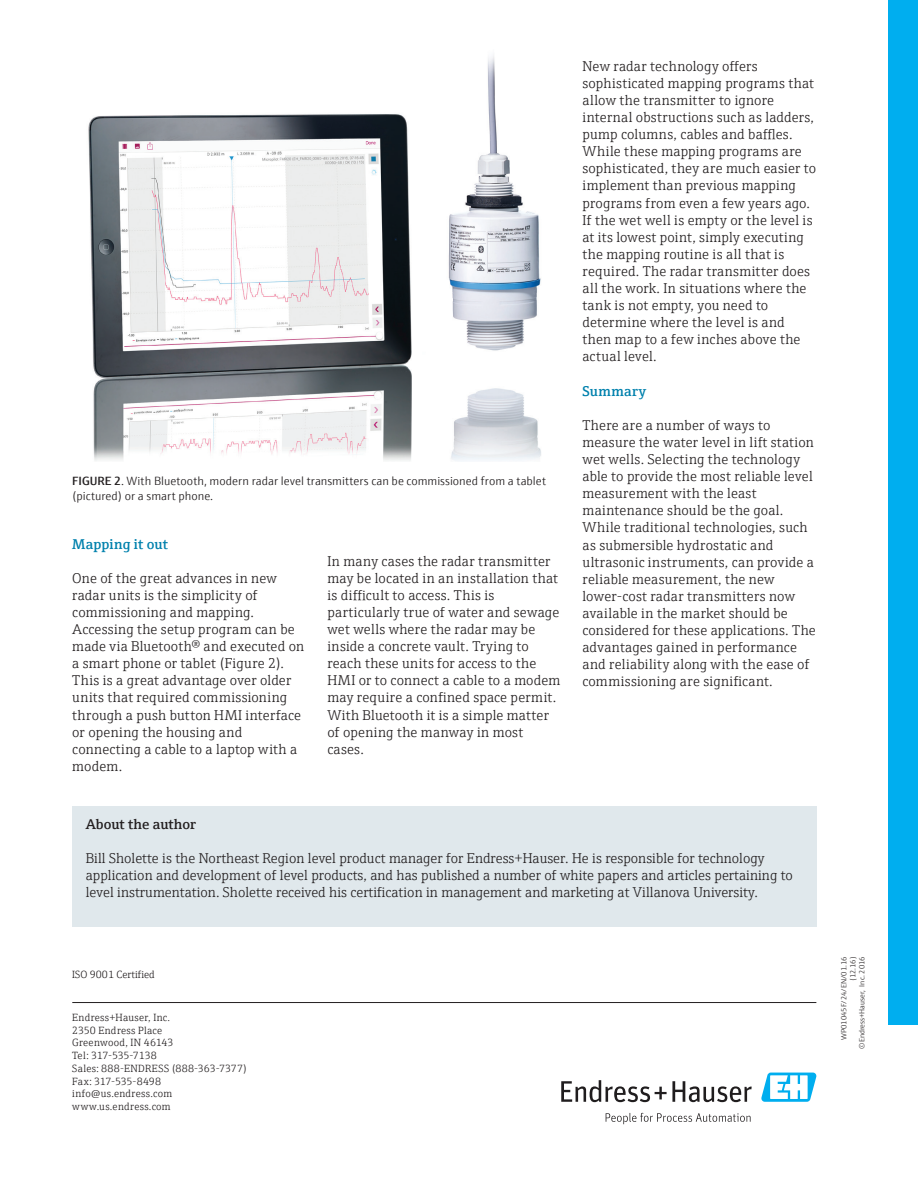
<style>
.page{position:relative;width:918px;height:1188px;background:#fff}
.page>*{position:absolute;margin:0;border:0;box-sizing:border-box;transform-origin:0 0}
.t1{font:300 14.25px/17.1px "E+H Serif";letter-spacing:.01em;color:#231f20}
.t2{font:600 14.25px "E+H Serif";color:#231f20}
.t3{font:600 14.25px "E+H Serif";letter-spacing:.005em;color:#0081ad}
.t4{font:600 14.25px "E+H Serif";letter-spacing:.03em;color:#0081ad}
.t5{font:300 12px/15px "E+H Sans";color:#231f20}
.t6{font:300 10.5px/12.8px "E+H Serif";letter-spacing:.025em;color:#231f20}
.t7{font:300 10.5px "E+H Serif";color:#231f20}
.t8{font:300 7.5px/9px "E+H Sans";color:#231f20;text-align:right}
.s1{font-weight:600}
</style>
<div class="page">
<svg style="left:561px;top:1080px;width:191px;height:22px"></svg>
<svg style="left:606px;top:1113px;width:145px;height:11px"></svg>
<svg style="left:761px;top:1073px;width:55px;height:29px"></svg>
<div style="left:889px;top:0;width:29px;height:1025px;background:#00aeef"></div>
<hr style="left:72px;top:1002px;width:744px;height:1px;background:#231f20">
<div style="left:72px;top:806px;width:744px;height:121px;background:#e0e8ec"></div>
<img style="left:88px;top:55px;width:453px;height:406px">
<p class="t5" style="left:72px;top:472px;width:475px"><span class="s1">FIGURE 2</span>. With Bluetooth, modern radar level transmitters can be commissioned from a tablet (pictured) or a smart phone.</p>
<p class="t3" style="left:72px;top:533px;width:97px">Mapping it out</p>
<p class="t1" style="left:72px;top:568px;width:233px">One of the great advances in new radar units is the simplicity of commissioning and mapping.<br>Accessing the setup program can be made via Bluetooth® and executed on a smart phone or tablet (Figure 2).<br>This is a great advantage over older units that required commissioning through a push button HMI interface or opening the housing and connecting a cable to a laptop with a modem.</p>
<p class="t1" style="left:327px;top:551px;width:235px">In many cases the radar transmitter may be located in an installation that is difficult to access. This is particularly true of water and sewage wet wells where the radar may be inside a concrete vault. Trying to reach these units for access to the<br>HMI or to connect a cable to a modem may require a confined space permit.<br>With Bluetooth it is a simple matter of opening the manway in most cases.</p>
<p class="t1" style="left:583px;top:56px;width:235px">New radar technology offers sophisticated mapping programs that allow the transmitter to ignore internal obstructions such as ladders, pump columns, cables and baffles.<br>While these mapping programs are sophisticated, they are much easier to implement than previous mapping programs from even a few years ago.<br>If the wet well is empty or the level is at its lowest point, simply executing the mapping routine is all that is required. The radar transmitter does all the work. In situations where the tank is not empty, you need to determine where the level is and then map to a few inches above the actual level.</p>
<p class="t4" style="left:583px;top:380px;width:65px">Summary</p>
<p class="t1" style="left:583px;top:415px;width:235px">There are a number of ways to measure the water level in lift station wet wells. Selecting the technology able to provide the most reliable level measurement with the least maintenance should be the goal.<br>While traditional technologies, such as submersible hydrostatic and ultrasonic instruments, can provide a reliable measurement, the new lower-cost radar transmitters now available in the market should be considered for these applications. The advantages gained in performance and reliability along with the ease of commissioning are significant.</p>
<p class="t2" style="left:86px;top:813px;width:112px">About the author</p>
<p class="t1" style="left:86px;top:849px;width:709px">Bill Sholette is the Northeast Region level product manager for Endress+Hauser. He is responsible for technology application and development of level products, and has published a number of white papers and articles pertaining to level instrumentation. Sholette received his certification in management and marketing at Villanova University.</p>
<p class="t7" style="left:72px;top:967px;width:84px">ISO 9001 Certified</p>
<p class="t6" style="left:72px;top:1010px;width:176px">Endress+Hauser, Inc.<br>2350 Endress Place<br>Greenwood, IN 46143<br>Tel: 317-535-7138<br>Sales: 888-ENDRESS (888-363-7377)<br>Fax: 317-535-8498 info@us.endress.com www.us.endress.com</p>
<p class="t8" style="left:839px;top:1049px;width:94px;rotate:-90deg">WP01045F/24/EN/01.16 (12.16)<br>©Endress+Hauser, Inc. 2016</p>
</div>
